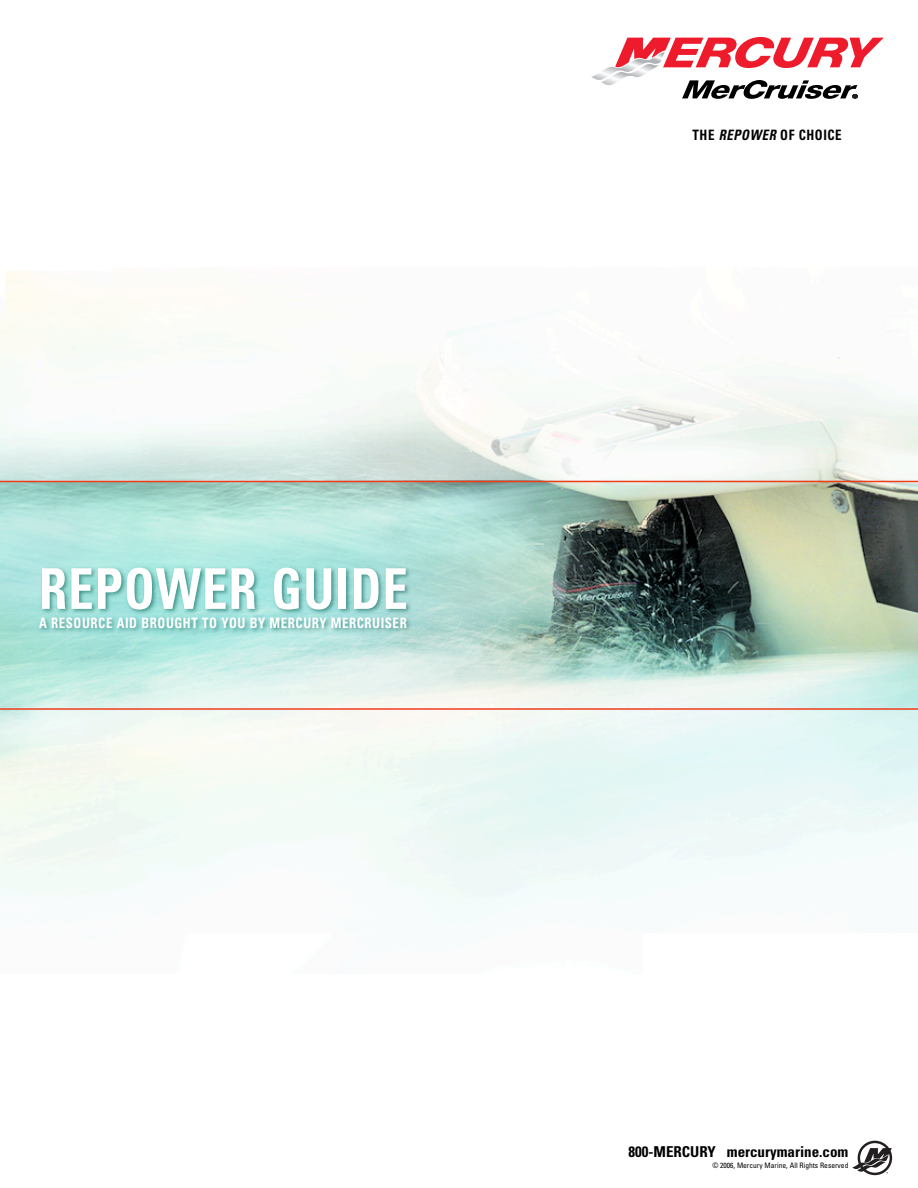
<style>
.page{position:relative;width:918px;height:1188px;background:#fff}
.page>*{position:absolute;margin:0;border:0;box-sizing:border-box;transform-origin:0 0}
.t1{font:700 condensed 56.25px "Univers";letter-spacing:.02em;color:#fff;scale:.9 1}
.t2{font:700 condensed 15px "Univers";color:#000}
.t3{font:700 condensed 14.4px "Univers";letter-spacing:.045em;color:#fff;scale:.9 1}
.t4{font:700 condensed 14.4px "Univers";letter-spacing:.045em;color:#000;scale:.9 1}
.t5{font:condensed 7.5px "Univers";color:#000}
.s1{font-style:italic}
</style>
<div class="page">
<img style="left:0;top:271px;width:918px;height:905px">
<svg style="left:591px;top:37px;width:293px;height:62px"></svg>
<hr style="left:0;top:481px;width:918px;height:1px;background:#f03c1c">
<hr style="left:0;top:708px;width:918px;height:2px;background:#f03c1c">
<svg style="left:852px;top:1141px;width:40px;height:34px"></svg>
<h1 class="t1" style="left:39px;top:554px;width:411px">REPOWER GUIDE</h1>
<p class="t3" style="left:39px;top:614px;width:410px">A RESOURCE AID BROUGHT TO YOU BY MERCURY MERCRUISER</p>
<p class="t4" style="left:693px;top:126px;width:167px">THE <span class="s1">REPOWER</span> OF CHOICE</p>
<p class="t2" style="left:629px;top:1143px;width:221px">800-MERCURY mercurymarine.com</p>
<p class="t5" style="left:712px;top:1161px;width:138px">© 2006, Mercury Marine, All Rights Reserved</p>
</div>
